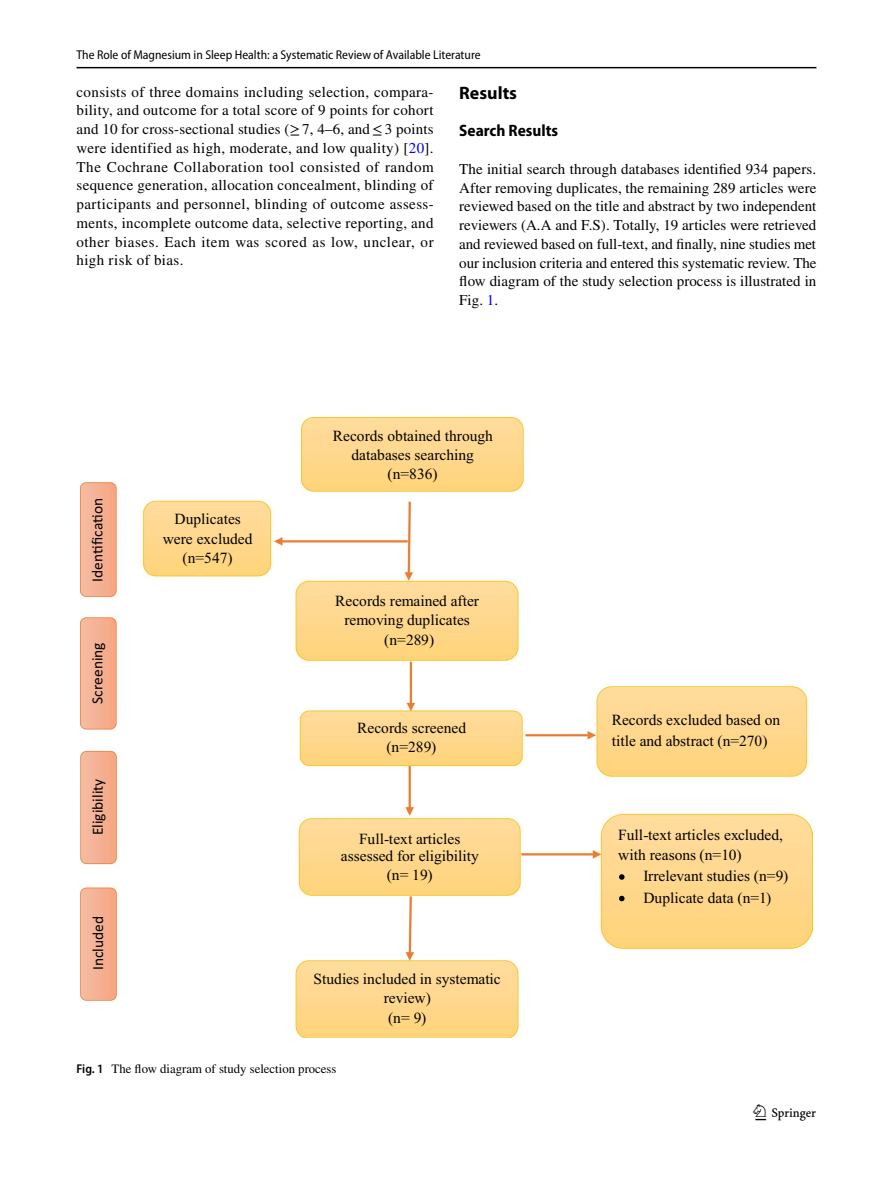
<style>
.page{position:relative;width:893px;height:1187px;background:#fff}
.page>*{position:absolute;margin:0;border:0;box-sizing:border-box;transform-origin:0 0}
.t1{font:22.5px "Springnew Regular 3";color:#000}
.t2{font:700 18px "Myriad Pro";color:#000}
.t3{font:700 semi-condensed 16.5px "Myriad Pro";color:#000}
.t4{font:15.45px/19.4px "Times New Roman";color:#000;text-align:center}
.t5{font:15.45px "Calibri";color:#000}
.t6{font:15px/18.8px "STIX";letter-spacing:.015em;color:#000;text-align:justify}
.t7{font:semi-condensed 12.75px "Myriad Pro";color:#000}
.t8{font:12.75px "STIX";color:#000}
.s1{color:#00f}
.s2{font-family:"Myriad Pro";font-weight:600;font-stretch:semi-condensed}
</style>
<div class="page">
<hr style="left:77px;top:67px;width:739px;height:1px;background:#000">
<img style="left:81px;top:418px;width:731px;height:619px">
<svg style="left:619px;top:874px;width:5px;height:5px"></svg>
<svg style="left:619px;top:895px;width:5px;height:6px"></svg>
<svg style="left:93px;top:546px;width:10px;height:7px"></svg>
<svg style="left:93px;top:515px;width:10px;height:7px"></svg>
<p class="t7" style="left:77px;top:48px;width:406px">The Role of Magnesium in Sleep Health: a Systematic Review of Available Literature</p>
<p class="t6" style="left:77px;top:83px;width:359px">consists of three domains including selection, compara&shy;bility, and outcome for a total score of 9 points for cohort and 10 for cross-sectional studies (≥7, 4–6, and≤3 points were identified as high, moderate, and low quality) [<span class="s1">20</span>].<br>The Cochrane Collaboration tool consisted of random sequence generation, allocation concealment, blinding of participants and personnel, blinding of outcome assess&shy;ments, incomplete outcome data, selective reporting, and other biases. Each item was scored as low, unclear, or high risk of bias.</p>
<p class="t2" style="left:459px;top:81px;width:59px">Results</p>
<p class="t3" style="left:459px;top:122px;width:100px">Search Results</p>
<p class="t6" style="left:459px;top:160px;width:359px">The initial search through databases identified 934 papers.<br>After removing duplicates, the remaining 289 articles were reviewed based on the title and abstract by two independent reviewers (A.A and F.S). Totally, 19 articles were retrieved and reviewed based on full-text, and finally, nine studies met our inclusion criteria and entered this systematic review. The flow diagram of the study selection process is illustrated in Fig. <span class="s1">1</span>.</p>
<p class="t5" style="left:87px;top:581px;width:85px;rotate:-90deg">Iden fica on</p>
<p class="t5" style="left:87px;top:703px;width:63px;rotate:-90deg">Screening</p>
<p class="t5" style="left:87px;top:835px;width:58px;rotate:-90deg">Eligibility</p>
<p class="t5" style="left:87px;top:970px;width:56px;rotate:-90deg">Included</p>
<p class="t4" style="left:163px;top:511px;width:91px">Duplicates were excluded (n=547)</p>
<p class="t4" style="left:333px;top:427px;width:162px">Records obtained through databases searching (n=836)</p>
<p class="t4" style="left:335px;top:592px;width:145px">Records remained after removing duplicates (n=289)</p>
<p class="t4" style="left:357px;top:719px;width:110px">Records screened (n=289)</p>
<p class="t4" style="left:612px;top:710px;width:170px;line-height:20.9px;text-align:left">Records excluded based on title and abstract (n=270)</p>
<p class="t4" style="left:341px;top:830px;width:139px;line-height:18px">Full-text articles assessed for eligibility (n= 19)</p>
<p class="t4" style="left:618px;top:825px;width:166px;line-height:20.4px;text-align:left">Full-text articles excluded, with reasons (n=10)</p>
<p class="t4" style="left:643px;top:866px;width:146px;line-height:21.6px;text-align:left">Irrelevant studies (n=9)<br>Duplicate data (n=1)</p>
<p class="t4" style="left:314px;top:970px;width:189px">Studies included in systematic review)<br>(n= 9)</p>
<p class="t8" style="left:77px;top:1059px;width:261px"><span class="s2">Fig. 1</span> The flow diagram of study selection process</p>
<h1 class="t1" style="left:755px;top:1104px;width:62px">1 3</h1>
</div>
